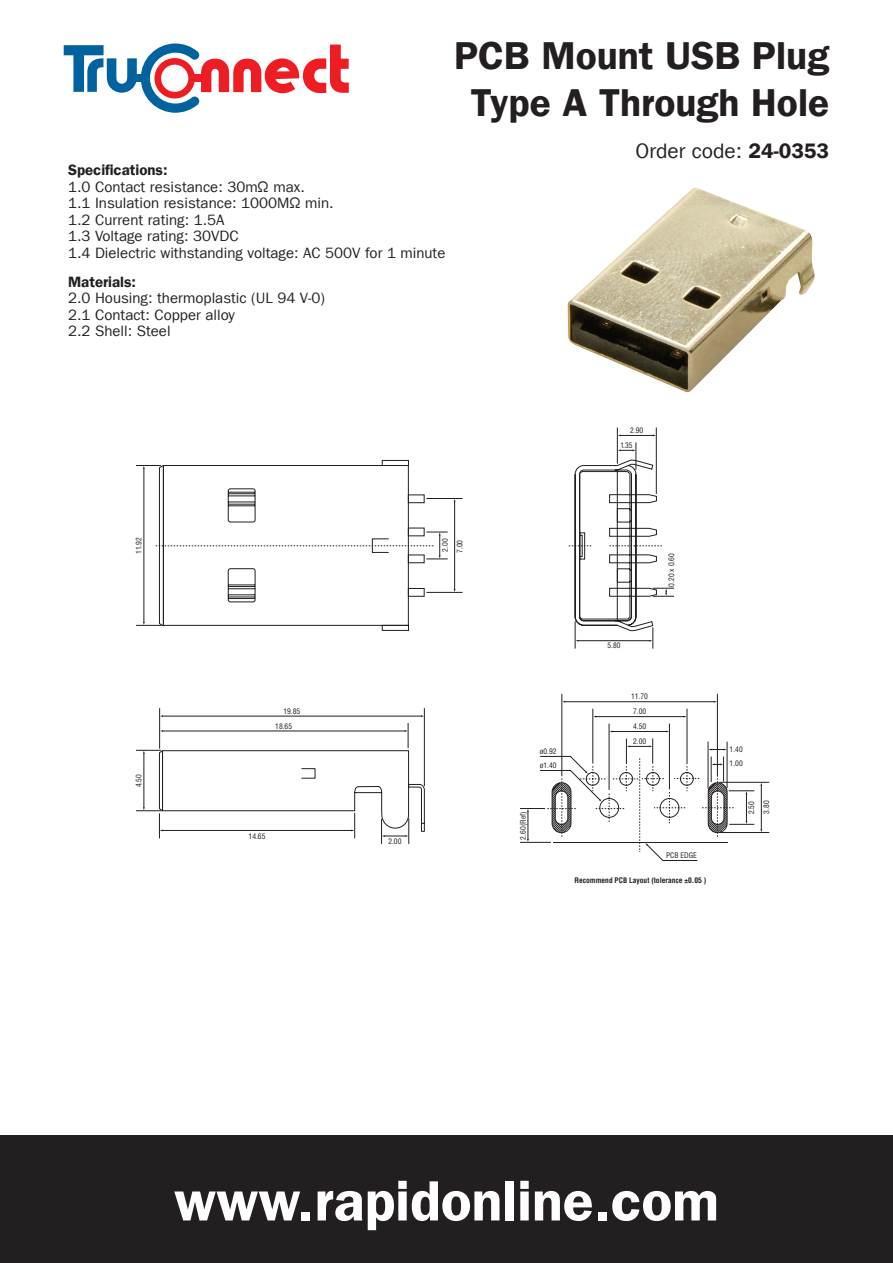
<style>
.page{position:relative;width:893px;height:1263px;background:#fff}
.page>*{position:absolute;margin:0;border:0;box-sizing:border-box;transform-origin:0 0}
.t1{font:57px "Franklin Gothic LT Com Dm";color:#fff}
.t2{font:39px/46.5px "Franklin Gothic LT Com Dm";color:#231f20;text-align:center}
.t3{font:21px "Franklin Gothic LT Com";color:#231f20}
.t4{font:15px/16.5px "Franklin Gothic LT Com";color:#231f20}
.t5{font:15px "Franklin Gothic LT Com Dm";color:#231f20}
.t6{font:condensed 7.5px/14.9px "Helvetica";color:#231f20}
.t7{font:700 condensed 7.5px "Helvetica";color:#231f20}
.s1{font-family:"Franklin Gothic LT Com Dm"}
</style>
<div class="page">
<div style="left:0;top:1135px;width:893px;height:128px;background:#231f20"></div>
<svg style="left:64px;top:44px;width:285px;height:69px"></svg>
<div style="left:135px;top:75px;width:9px;height:7px;background:#0063a0"></div>
<div style="left:193px;top:75px;width:9px;height:7px;background:#ee1d23"></div>
<div style="left:154px;top:58px;width:41px;height:40px;border:7px solid #ee1d23;border-radius:50%"></div>
<svg style="left:561px;top:545px;width:157px;height:193px"></svg>
<hr style="left:617px;top:427px;width:1px;height:37px;background:#231f20">
<hr style="left:656px;top:427px;width:1px;height:67px;background:#231f20">
<hr style="left:620px;top:435px;width:34px;height:1px;background:#231f20">
<hr style="left:426px;top:498px;width:36px;height:1px;background:#231f20">
<hr style="left:426px;top:592px;width:36px;height:1px;background:#231f20">
<hr style="left:454px;top:501px;width:1px;height:89px;background:#231f20">
<hr style="left:609px;top:723px;width:1px;height:67px;background:#231f20">
<hr style="left:669px;top:723px;width:1px;height:66px;background:#231f20">
<hr style="left:612px;top:731px;width:55px;height:1px;background:#231f20">
<hr style="left:593px;top:709px;width:1px;height:54px;background:#231f20">
<hr style="left:687px;top:709px;width:1px;height:55px;background:#231f20">
<hr style="left:595px;top:716px;width:89px;height:1px;background:#231f20">
<hr style="left:562px;top:694px;width:1px;height:82px;background:#231f20">
<hr style="left:717px;top:694px;width:1px;height:83px;background:#231f20">
<hr style="left:565px;top:701px;width:150px;height:1px;background:#231f20">
<svg style="left:136px;top:460px;width:312px;height:384px"></svg>
<svg style="left:569px;top:442px;width:105px;height:207px"></svg>
<hr style="left:719px;top:782px;width:50px;height:1px;background:#231f20">
<hr style="left:720px;top:832px;width:49px;height:1px;background:#231f20">
<hr style="left:761px;top:785px;width:1px;height:45px;background:#231f20">
<svg style="left:520px;top:738px;width:234px;height:123px"></svg>
<img style="left:568px;top:188px;width:247px;height:205px">
<p class="t5" style="left:68px;top:161px;width:101px">Specifications:</p>
<p class="t4" style="left:68px;top:178px;width:379px">1.0 Contact resistance: 30mΩ max.<br>1.1 Insulation resistance: 1000MΩ min.<br>1.2 Current rating: 1.5A<br>1.3 Voltage rating: 30VDC<br>1.4 Dielectric withstanding voltage: AC 500V for 1 minute</p>
<p class="t5" style="left:68px;top:273px;width:70px">Materials:</p>
<p class="t4" style="left:68px;top:290px;width:259px">2.0 Housing: thermoplastic (UL 94 V-0)<br>2.1 Contact: Copper alloy<br>2.2 Shell: Steel</p>
<h2 class="t2" style="left:454px;top:33px;width:377px">PCB Mount USB Plug<br>Type A Through Hole</h2>
<h3 class="t3" style="left:636px;top:139px;width:195px">Order code: <span class="s1">24-0353</span></h3>
<p class="t6" style="left:630px;top:423px;width:15px">2.90</p>
<p class="t6" style="left:620px;top:438px;width:14px">1.35</p>
<p class="t6" style="left:131px;top:554px;width:18px;rotate:-90deg">11.92</p>
<p class="t6" style="left:437px;top:553px;width:16px;rotate:-90deg">2.00<br>7.00</p>
<p class="t6" style="left:283px;top:703px;width:18px">19.85</p>
<p class="t6" style="left:131px;top:787px;width:15px;rotate:-90deg">4.50</p>
<p class="t6" style="left:275px;top:718px;width:18px">18.65</p>
<p class="t6" style="left:249px;top:828px;width:18px">14.65</p>
<p class="t6" style="left:388px;top:834px;width:15px">2.00</p>
<p class="t6" style="left:664px;top:587px;width:35px;rotate:-90deg">0.20 x 0.60</p>
<p class="t6" style="left:540px;top:744px;width:18px">ø0.92</p>
<p class="t6" style="left:540px;top:758px;width:18px">ø1.40</p>
<p class="t6" style="left:516px;top:839px;width:30px;rotate:-90deg">2.60(Ref)</p>
<p class="t6" style="left:607px;top:638px;width:15px">5.80</p>
<p class="t6" style="left:631px;top:689px;width:18px">11.70</p>
<p class="t6" style="left:633px;top:704px;width:15px">7.00</p>
<p class="t6" style="left:633px;top:719px;width:15px">4.50</p>
<p class="t6" style="left:633px;top:734px;width:15px">2.00</p>
<p class="t6" style="left:666px;top:848px;width:33px">PCB EDGE</p>
<p class="t7" style="left:574px;top:875px;width:133px">Recommend PCB Layout (tolerance ±0.05 )</p>
<p class="t6" style="left:730px;top:741px;width:15px">1.40</p>
<p class="t6" style="left:730px;top:756px;width:15px">1.00</p>
<p class="t6" style="left:744px;top:814px;width:15px;rotate:-90deg">2.50<br>3.80</p>
<h1 class="t1" style="left:174px;top:1167px;width:546px">www.rapidonline.com</h1>
</div>
